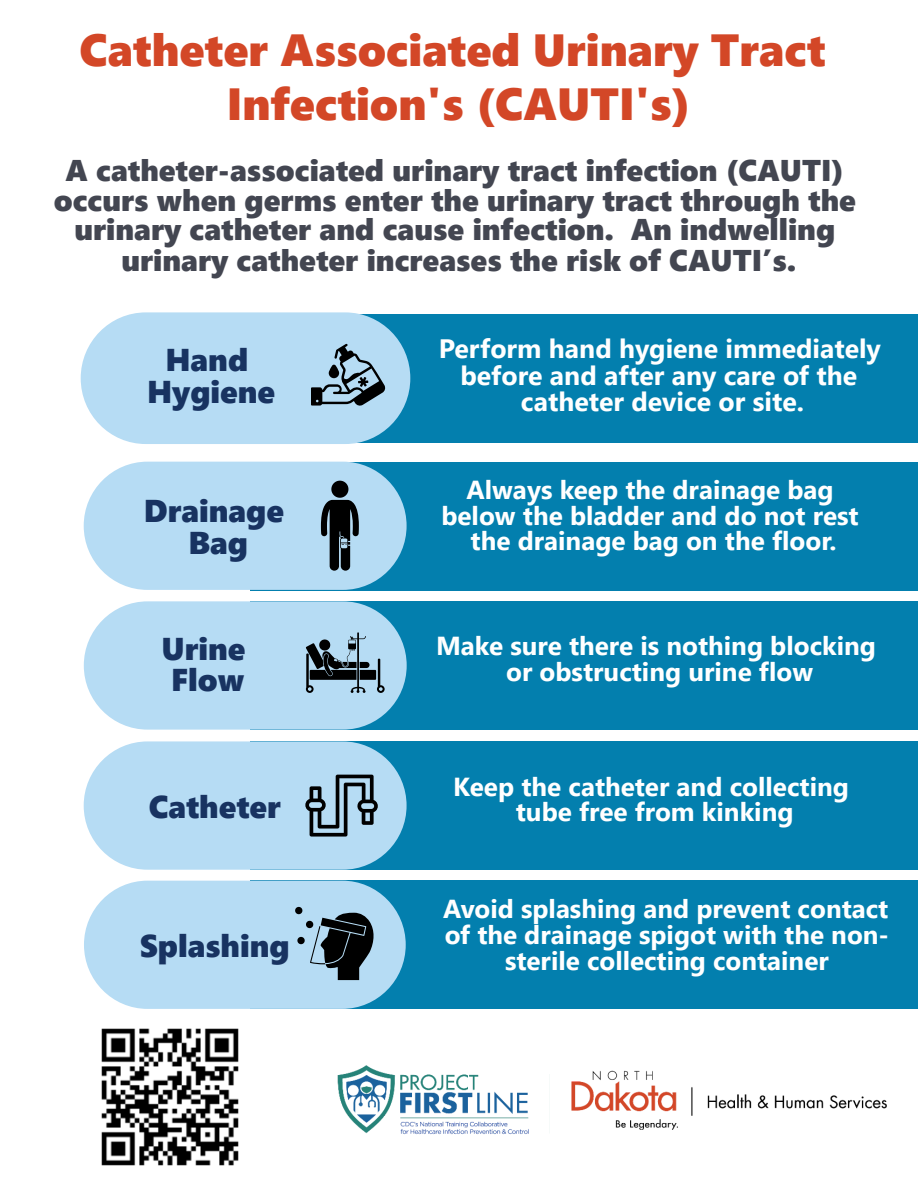
<style>
.page{position:relative;width:918px;height:1188px;background:#fff}
.page>*{position:absolute;margin:0;border:0;box-sizing:border-box;transform-origin:0 0}
.t1{font:45px/54px "Segoe UI Black";color:#d34727;text-align:center}
.t2{font:31.5px/31.5px "Segoe UI Black";color:#183361;text-align:center}
.t3{font:30px/30px "Segoe UI Black";color:#434651;text-align:center}
.t4{font:700 26.55px/26.4px "Segoe UI";color:#fff;text-align:center}
.t5{font:700 26.1px/25.8px "Segoe UI";color:#fff;text-align:center}
.t6{font:700 25.95px/25.8px "Segoe UI";color:#fff;text-align:center}
</style>
<div class="page">
<div style="left:255px;top:315px;width:663px;height:128px;background:#037fae"></div>
<div style="left:81px;top:312px;width:329px;height:132px;background:#b6dcf4;border-radius:65px"></div>
<svg style="left:311px;top:343px;width:75px;height:63px"></svg>
<img style="left:337px;top:1065px;width:550px;height:70px">
<div style="left:251px;top:462px;width:667px;height:128px;background:#037fae"></div>
<div style="left:251px;top:601px;width:667px;height:129px;background:#037fae"></div>
<div style="left:251px;top:741px;width:667px;height:129px;background:#037fae"></div>
<div style="left:251px;top:881px;width:667px;height:128px;background:#037fae"></div>
<div style="left:84px;top:462px;width:323px;height:128px;background:#b6dcf4;border-radius:64px"></div>
<div style="left:84px;top:601px;width:323px;height:129px;background:#b6dcf4;border-radius:64px"></div>
<div style="left:84px;top:741px;width:323px;height:129px;background:#b6dcf4;border-radius:64px"></div>
<div style="left:84px;top:881px;width:322px;height:128px;background:#b6dcf4;border-radius:64px"></div>
<svg style="left:306px;top:632px;width:79px;height:61px"></svg>
<svg style="left:321px;top:481px;width:38px;height:90px"></svg>
<svg style="left:305px;top:775px;width:73px;height:62px"></svg>
<svg style="left:295px;top:907px;width:79px;height:73px"></svg>
<img style="left:101px;top:1028px;width:138px;height:138px">
<p class="t1" style="left:79px;top:22px;width:748px">Catheter Associated Urinary Tract<br>Infection's (CAUTI's)</p>
<p class="t3" style="left:54px;top:154px;width:804px">A catheter-associated urinary tract infection (CAUTI) occurs when germs enter the urinary tract through the urinary catheter and cause infection. An indwelling urinary catheter increases the risk of CAUTI’s.</p>
<p class="t2" style="left:147px;top:343px;width:130px">Hand<br>Hygiene</p>
<p class="t4" style="left:439px;top:334px;width:444px">Perform hand hygiene immediately before and after any care of the catheter device or site.</p>
<p class="t2" style="left:144px;top:494px;width:142px">Drainage<br>Bag</p>
<p class="t2" style="left:161px;top:632px;width:86px">Urine<br>Flow</p>
<p class="t2" style="left:149px;top:789px;width:134px">Catheter</p>
<p class="t2" style="left:140px;top:929px;width:151px">Splashing</p>
<p class="t5" style="left:441px;top:475px;width:419px">Always keep the drainage bag below the bladder and do not rest the drainage bag on the floor.</p>
<p class="t5" style="left:436px;top:632px;width:441px">Make sure there is nothing blocking or obstructing urine flow</p>
<p class="t5" style="left:453px;top:772px;width:397px">Keep the catheter and collecting tube free from kinking</p>
<p class="t6" style="left:443px;top:894px;width:448px">Avoid splashing and prevent contact of the drainage spigot with the non&shy;sterile collecting container</p>
</div>
